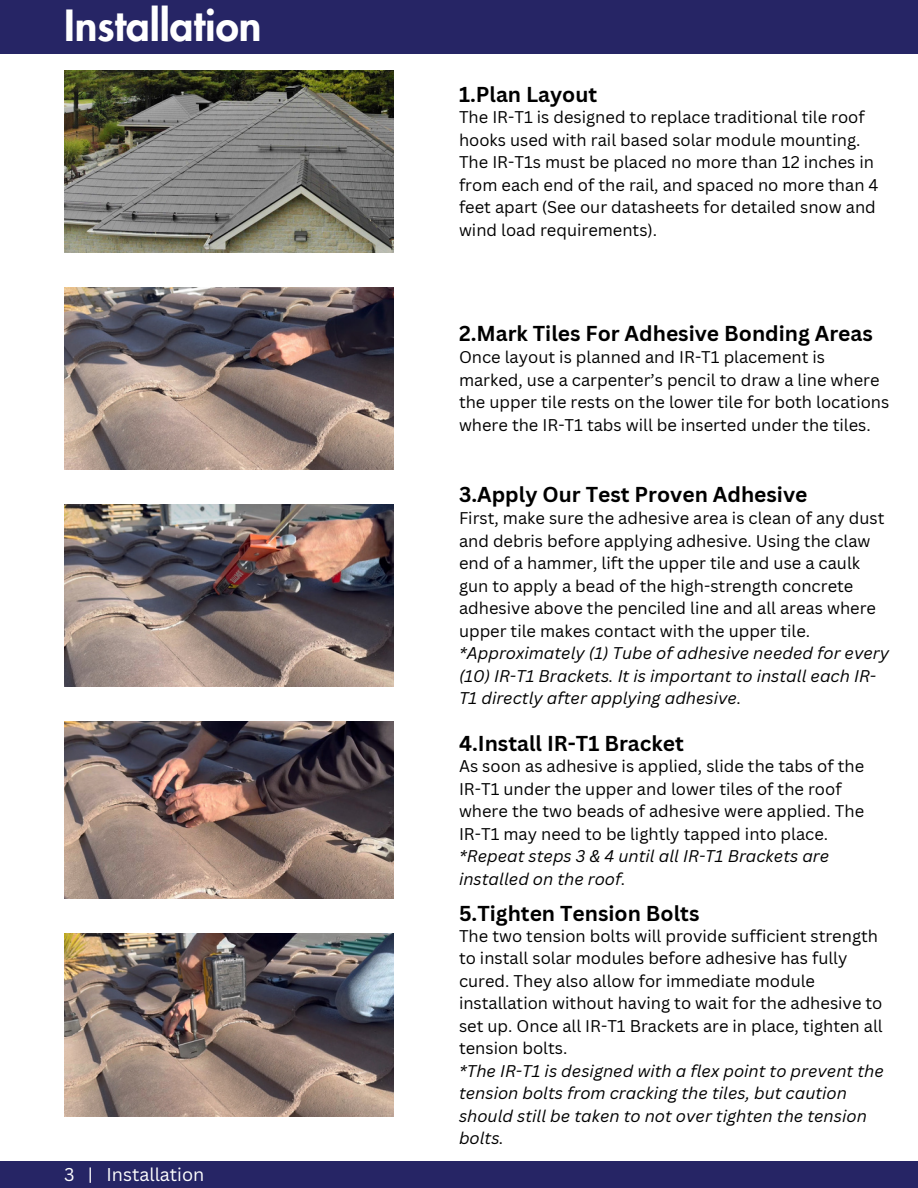
<style>
.page{position:relative;width:918px;height:1188px;background:#fff}
.page>*{position:absolute;margin:0;border:0;box-sizing:border-box;transform-origin:0 0}
.t1{font:800 42px "Futura LT Pro";color:#fff}
.t2{font:700 21px "Canva Sans";color:#000}
.t3{font:18px "Canva Sans";color:#fff}
.t4{font:16.5px/22.5px "Canva Sans";color:#000}
.t5{font:italic 16.5px/22.5px "Canva Sans";color:#000}
</style>
<div class="page">
<img style="left:64px;top:70px;width:330px;height:182px">
<div style="left:0;top:0;width:918px;height:54px;background:#262565"></div>
<img style="left:64px;top:287px;width:330px;height:183px">
<img style="left:64px;top:505px;width:330px;height:182px">
<img style="left:64px;top:722px;width:330px;height:176px">
<img style="left:64px;top:934px;width:330px;height:182px">
<div style="left:0;top:1161px;width:918px;height:27px;background:#262565"></div>
<p class="t1" style="left:64px;top:6px;width:199px">Installation</p>
<h2 class="t3" style="left:64px;top:1162px;width:142px">3 | Installation</h2>
<p class="t2" style="left:459px;top:79px;width:140px">1.Plan Layout</p>
<h2 class="t4" style="left:459px;top:106px;width:421px">The IR-T1 is designed to replace traditional tile roof hooks used with rail based solar module mounting.<br>The IR-T1s must be placed no more than 12 inches in from each end of the rail, and spaced no more than 4 feet apart (See our datasheets for detailed snow and wind load requirements).</h2>
<p class="t2" style="left:459px;top:319px;width:415px">2.Mark Tiles For Adhesive Bonding Areas</p>
<p class="t4" style="left:459px;top:345px;width:432px">Once layout is planned and IR-T1 placement is marked, use a carpenter’s pencil to draw a line where the upper tile rests on the lower tile for both locations where the IR-T1 tabs will be inserted under the tiles.</p>
<p class="t2" style="left:459px;top:480px;width:350px">3.Apply Our Test Proven Adhesive</p>
<p class="t4" style="left:459px;top:506px;width:427px">First, make sure the adhesive area is clean of any dust and debris before applying adhesive. Using the claw end of a hammer, lift the upper tile and use a caulk gun to apply a bead of the high-strength concrete adhesive above the penciled line and all areas where upper tile makes contact with the upper tile.</p>
<h2 class="t5" style="left:459px;top:641px;width:432px">*Approximately (1) Tube of adhesive needed for every (10) IR-T1 Brackets. It is important to install each IR-<br>T1 directly after applying adhesive.</h2>
<p class="t2" style="left:459px;top:729px;width:226px">4.Install IR-T1 Bracket</p>
<p class="t4" style="left:459px;top:755px;width:407px">As soon as adhesive is applied, slide the tabs of the</p>
<p class="t4" style="left:459px;top:777px;width:407px">IR-T1 under the upper and lower tiles of the roof where the two beads of adhesive were applied. The</p>
<p class="t4" style="left:459px;top:822px;width:371px">IR-T1 may need to be lightly tapped into place.</p>
<h2 class="t5" style="left:459px;top:845px;width:372px">*Repeat steps 3 &amp; 4 until all IR-T1 Brackets are installed on the roof.</h2>
<p class="t2" style="left:459px;top:898px;width:242px">5.Tighten Tension Bolts</p>
<p class="t4" style="left:459px;top:924px;width:425px">The two tension bolts will provide sufficient strength to install solar modules before adhesive has fully cured. They also allow for immediate module installation without having to wait for the adhesive to set up. Once all IR-T1 Brackets are in place, tighten all tension bolts.</p>
<p class="t5" style="left:459px;top:1059px;width:426px">*The IR-T1 is designed with a flex point to prevent the tension bolts from cracking the tiles, but caution should still be taken to not over tighten the tension bolts.</p>
</div>
